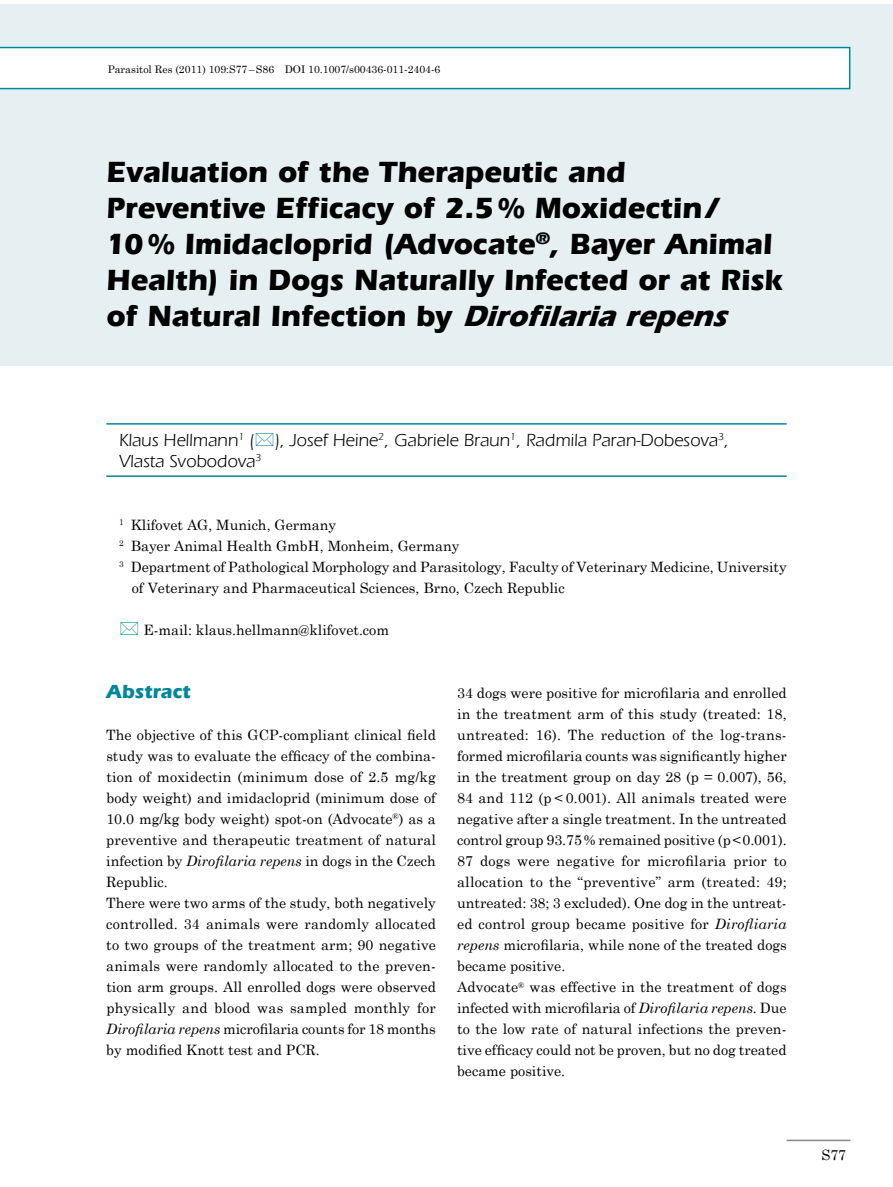
<style>
.page{position:relative;width:893px;height:1187px;background:#fff}
.page>*{position:absolute;margin:0;border:0;box-sizing:border-box;transform-origin:0 0}
.t1{font:700 30px/36px "Itc Eras";letter-spacing:-.005em;color:#000}
.t2{font:700 19.5px "Itc Eras";color:#008898}
.t3{font:18px/21px "ITC Eras Std";color:#000}
.t4{font:14.25px/21px "Century Schoolbook";color:#000}
.t5{font:10.5px "Century Schoolbook";color:#000}
.s1{font-style:italic}
</style>
<div class="page">
<div style="left:0;top:4px;width:893px;height:362px;background:#e6f0f3"></div>
<hr style="left:787px;top:1139px;width:63px;height:1px;background:#878786">
<hr style="left:106px;top:423px;width:681px;height:1px;background:#008898">
<hr style="left:106px;top:475px;width:681px;height:2px;background:#008898">
<svg style="left:0;top:47px;width:850px;height:42px;background:#f0f8f8"></svg>
<p class="t5" style="left:108px;top:62px;width:334px">Parasitol Res (2011) 109:S77–S86 DOI 10.1007/s00436-011-2404-6</p>
<h1 class="t1" style="left:106px;top:154px;width:678px">Evaluation of the Therapeutic and Preventive Efficacy of 2.5% Moxidectin/ 10% Imidacloprid (Advocate<sup>®</sup>, Bayer Animal Health) in Dogs Naturally Infected or at Risk of Natural Infection by <span class="s1">Dirofilaria repens</span></h1>
<p class="t3" style="left:119px;top:429px;width:611px">Klaus Hellmann<sup>1</sup> ( ), Josef Heine<sup>2</sup>, Gabriele Braun<sup>1</sup>, Radmila Paran-Dobesova<sup>3</sup>,<br>Vlasta Svobodova<sup>3</sup></p>
<p class="t4" style="left:119px;top:514px;width:219px"><sup>1</sup> Klifovet AG, Munich, Germany</p>
<p class="t4" style="left:119px;top:535px;width:342px"><sup>2</sup> Bayer Animal Health GmbH, Monheim, Germany</p>
<p class="t4" style="left:119px;top:556px;width:669px"><sup>3</sup> Department of Pathological Morphology and Parasitology, Faculty of Veterinary Medicine, University</p>
<p class="t4" style="left:132px;top:577px;width:434px">of Veterinary and Pharmaceutical Sciences, Brno, Czech Republic</p>
<p class="t4" style="left:143px;top:619px;width:247px">E-mail: klaus.hellmann@klifovet.com</p>
<h2 class="t2" style="left:106px;top:680px;width:86px">Abstract</h2>
<p class="t4" style="left:106px;top:724px;width:331px">The objective of this GCP-compliant clinical field study was to evaluate the efficacy of the combina&shy;tion of moxidectin (minimum dose of 2.5 mg/kg body weight) and imidacloprid (minimum dose of 10.0 mg/kg body weight) spot-on (Advocate<sup>®</sup>) as a preventive and therapeutic treatment of natural infection by <span class="s1">Dirofilaria repens</span> in dogs in the Czech Republic.<br>There were two arms of the study, both negatively controlled. 34 animals were randomly allocated to two groups of the treatment arm; 90 negative animals were randomly allocated to the preven&shy;tion arm groups. All enrolled dogs were observed physically and blood was sampled monthly for <span class="s1">Dirofilaria repens</span> microfilaria counts for 18 months by modified Knott test and PCR.</p>
<p class="t4" style="left:457px;top:682px;width:331px">34 dogs were positive for microfilaria and enrolled in the treatment arm of this study (treated: 18, untreated: 16). The reduction of the log-trans&shy;formed microfilaria counts was significantly higher in the treatment group on day 28 (p = 0.007), 56, 84 and 112 (p &lt; 0.001). All animals treated were negative after a single treatment. In the untreated control group 93.75% remained positive (p&lt;0.001).<br>87 dogs were negative for microfilaria prior to allocation to the “preventive” arm (treated: 49; untreated: 38; 3 excluded). One dog in the untreat&shy;ed control group became positive for <span class="s1">Dirofliaria repens</span> microfilaria, while none of the treated dogs became positive.<br>Advocate<sup>®</sup> was effective in the treatment of dogs infected with microfilaria of <span class="s1">Dirofilaria repens</span>. Due to the low rate of natural infections the preven&shy;tive efficacy could not be proven, but no dog treated became positive.</p>
<p class="t4" style="left:821px;top:1144px;width:26px">S77</p>
</div>
